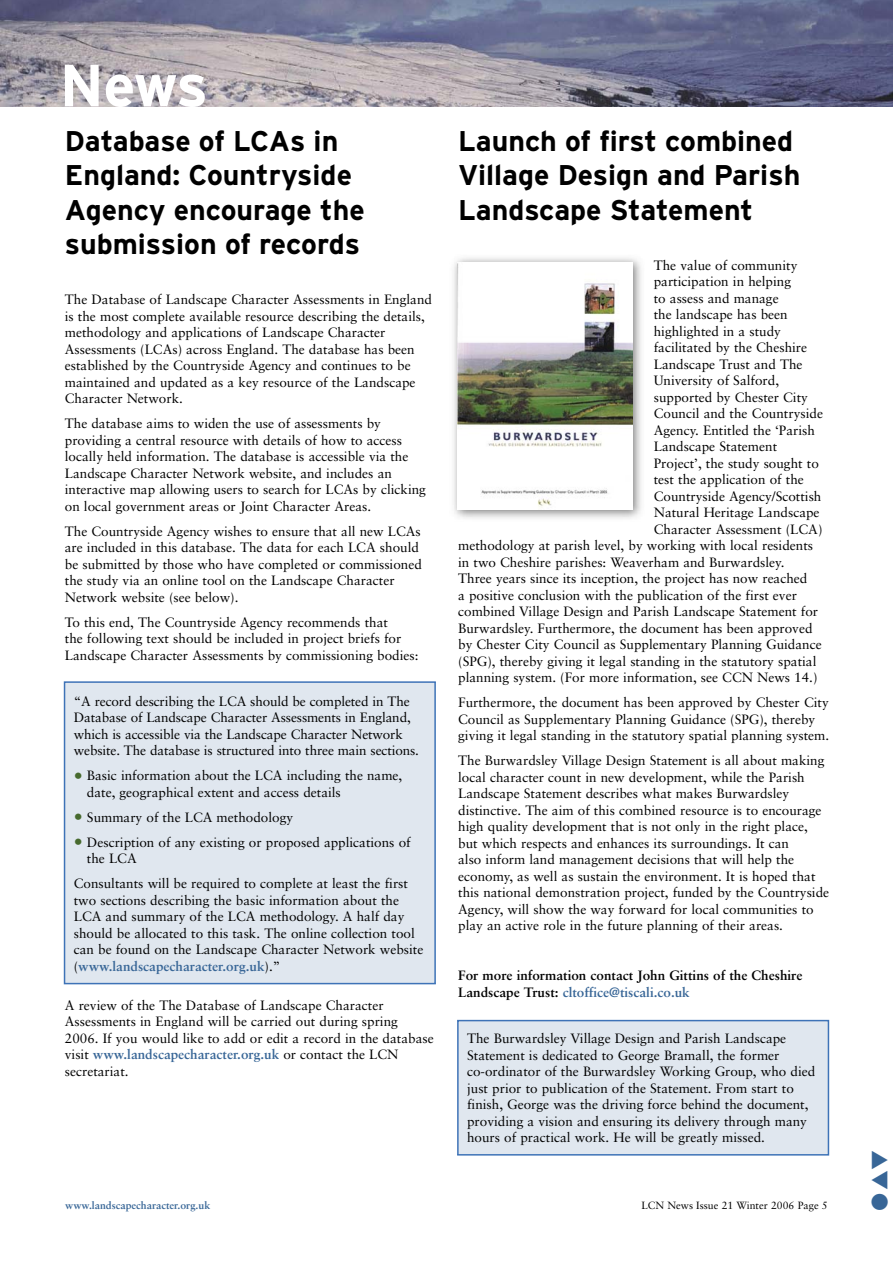
<style>
.page{position:relative;width:893px;height:1263px;background:#fff}
.page>*{position:absolute;margin:0;border:0;box-sizing:border-box;transform-origin:0 0}
.t1{font:700 59.55px "Interstate";color:#fff}
.t2{font:700 28.5px/34.5px "Interstate";color:#000}
.t3{font:13.5px/16.5px "Sabon";color:#000}
.t4{font:700 13.5px/16.5px "Sabon";color:#000}
.t5{font:700 10.5px "Sabon";color:#386697}
.t6{font:10.5px "Sabon";color:#000}
.s1{font-size:18px;color:#476a2e}
.s2{font-weight:700;color:#386697}
.s3{color:#386697}
</style>
<div class="page">
<img style="left:0;top:0;width:893px;height:106px">
<div style="left:65px;top:682px;width:370px;height:301px;background:#e0e7ef"></div>
<hr style="left:64px;top:682px;width:1px;height:301px;background:#3e73b7">
<hr style="left:65px;top:983px;width:370px;height:1px;background:#3e73b7">
<hr style="left:434px;top:682px;width:2px;height:301px;background:#3e73b7">
<hr style="left:65px;top:681px;width:370px;height:2px;background:#3e73b7">
<div style="left:458px;top:1020px;width:370px;height:135px;background:#e0e7ef"></div>
<hr style="left:457px;top:1020px;width:2px;height:135px;background:#3e73b7">
<hr style="left:458px;top:1154px;width:370px;height:1px;background:#3e73b7">
<hr style="left:828px;top:1020px;width:1px;height:135px;background:#3e73b7">
<hr style="left:458px;top:1020px;width:370px;height:1px;background:#3e73b7">
<img style="left:454px;top:258px;width:187px;height:261px">
<img style="left:458px;top:262px;width:174px;height:247px">
<h1 class="t1" style="left:60px;top:52px;width:150px">News</h1>
<h2 class="t2" style="left:65px;top:123px;width:301px">Database of LCAs in<br>England: Countryside<br>Agency encourage the submission of records</h2>
<p class="t3" style="left:65px;top:291px;width:369px">The Database of Landscape Character Assessments in England is the most complete available resource describing the details, methodology and applications of Landscape Character Assessments (LCAs) across England. The database has been established by the Countryside Agency and continues to be maintained and updated as a key resource of the Landscape Character Network.</p>
<p class="t3" style="left:65px;top:415px;width:363px">The database aims to widen the use of assessments by providing a central resource with details of how to access locally held information. The database is accessible via the Landscape Character Network website, and includes an interactive map allowing users to search for LCAs by clicking on local government areas or Joint Character Areas.</p>
<p class="t3" style="left:65px;top:522px;width:359px">The Countryside Agency wishes to ensure that all new LCAs are included in this database. The data for each LCA should be submitted by those who have completed or commissioned the study via an online tool on the Landscape Character Network website (see below).</p>
<p class="t3" style="left:65px;top:613px;width:355px">To this end, The Countryside Agency recommends that<br>the following text should be included in project briefs for<br>Landscape Character Assessments by commissioning bodies:</p>
<p class="t3" style="left:74px;top:692px;width:347px">“A record describing the LCA should be completed in The Database of Landscape Character Assessments in England, which is accessible via the Landscape Character Network website. The database is structured into three main sections.</p>
<p class="t3" style="left:87px;top:767px;width:317px;text-indent:-13px"><span class="s1">•</span> Basic information about the LCA including the name, date, geographical extent and access details</p>
<p class="t3" style="left:74px;top:808px;width:221px"><span class="s1">•</span> Summary of the LCA methodology</p>
<p class="t3" style="left:87px;top:833px;width:325px;text-indent:-13px"><span class="s1">•</span> Description of any existing or proposed applications of the LCA</p>
<p class="t3" style="left:74px;top:875px;width:351px">Consultants will be required to complete at least the first two sections describing the basic information about the LCA and summary of the LCA methodology. A half day should be allocated to this task. The online collection tool can be found on the Landscape Character Network website (<span class="s2">www.landscapecharacter.org.uk</span>).”</p>
<p class="t3" style="left:65px;top:997px;width:370px">A review of the The Database of Landscape Character Assessments in England will be carried out during spring 2006. If you would like to add or edit a record in the database visit <span class="s2">www.landscapecharacter.org.uk</span> or contact the LCN secretariat.</p>
<h2 class="t2" style="left:458px;top:123px;width:344px">Launch of first combined<br>Village Design and Parish<br>Landscape Statement</h2>
<p class="t3" style="left:654px;top:256px;width:145px">The value of community</p>
<p class="t3" style="left:654px;top:273px;width:139px">participation in helping</p>
<p class="t3" style="left:654px;top:289px;width:126px">to assess and manage</p>
<p class="t3" style="left:654px;top:306px;width:135px">the landscape has been</p>
<p class="t3" style="left:654px;top:322px;width:129px">highlighted in a study</p>
<p class="t3" style="left:654px;top:339px;width:155px">facilitated by the Cheshire</p>
<p class="t3" style="left:654px;top:355px;width:150px">Landscape Trust and The</p>
<p class="t3" style="left:654px;top:372px;width:127px">University of Salford,</p>
<p class="t3" style="left:654px;top:388px;width:156px">supported by Chester City</p>
<p class="t3" style="left:654px;top:405px;width:171px">Council and the Countryside</p>
<p class="t3" style="left:654px;top:421px;width:163px">Agency. Entitled the ‘Parish</p>
<p class="t3" style="left:654px;top:438px;width:125px">Landscape Statement</p>
<p class="t3" style="left:654px;top:454px;width:167px">Project’, the study sought to</p>
<p class="t3" style="left:654px;top:471px;width:152px">test the application of the</p>
<p class="t3" style="left:654px;top:487px;width:169px">Countryside Agency/Scottish</p>
<p class="t3" style="left:654px;top:504px;width:167px">Natural Heritage Landscape</p>
<p class="t3" style="left:654px;top:520px;width:170px">Character Assessment (LCA)</p>
<p class="t3" style="left:458px;top:537px;width:356px">methodology at parish level, by working with local residents</p>
<p class="t3" style="left:458px;top:553px;width:328px">in two Cheshire parishes: Weaverham and Burwardsley.</p>
<p class="t3" style="left:458px;top:570px;width:351px">Three years since its inception, the project has now reached</p>
<p class="t3" style="left:458px;top:586px;width:340px">a positive conclusion with the publication of the first ever</p>
<p class="t3" style="left:458px;top:603px;width:361px">combined Village Design and Parish Landscape Statement for</p>
<p class="t3" style="left:458px;top:619px;width:356px">Burwardsley. Furthermore, the document has been approved</p>
<p class="t3" style="left:458px;top:636px;width:365px">by Chester City Council as Supplementary Planning Guidance</p>
<p class="t3" style="left:458px;top:652px;width:360px">(SPG), thereby giving it legal standing in the statutory spatial</p>
<p class="t3" style="left:458px;top:669px;width:361px">planning system. (For more information, see CCN News 14.)</p>
<p class="t3" style="left:458px;top:694px;width:372px">Furthermore, the document has been approved by Chester City<br>Council as Supplementary Planning Guidance (SPG), thereby giving it legal standing in the statutory spatial planning system.</p>
<p class="t3" style="left:458px;top:752px;width:372px">The Burwardsley Village Design Statement is all about making local character count in new development, while the Parish Landscape Statement describes what makes Burwardsley distinctive. The aim of this combined resource is to encourage high quality development that is not only in the right place, but which respects and enhances its surroundings. It can<br>also inform land management decisions that will help the economy, as well as sustain the environment. It is hoped that this national demonstration project, funded by the Countryside Agency, will show the way forward for local communities to play an active role in the future planning of their areas.</p>
<p class="t4" style="left:458px;top:967px;width:346px">For more information contact John Gittins of the Cheshire<br>Landscape Trust: <span class="s3">cltoffice@tiscali.co.uk</span></p>
<p class="t3" style="left:467px;top:1030px;width:350px">The Burwardsley Village Design and Parish Landscape Statement is dedicated to George Bramall, the former co-ordinator of the Burwardsley Working Group, who died just prior to publication of the Statement. From start to finish, George was the driving force behind the document, providing a vision and ensuring its delivery through many hours of practical work. He will be greatly missed.</p>
<p class="t5" style="left:65px;top:1198px;width:146px">www.landscapecharacter.org.uk</p>
<p class="t6" style="left:641px;top:1199px;width:188px">LCN News Issue 21 Winter 2006 Page 5</p>
</div>
